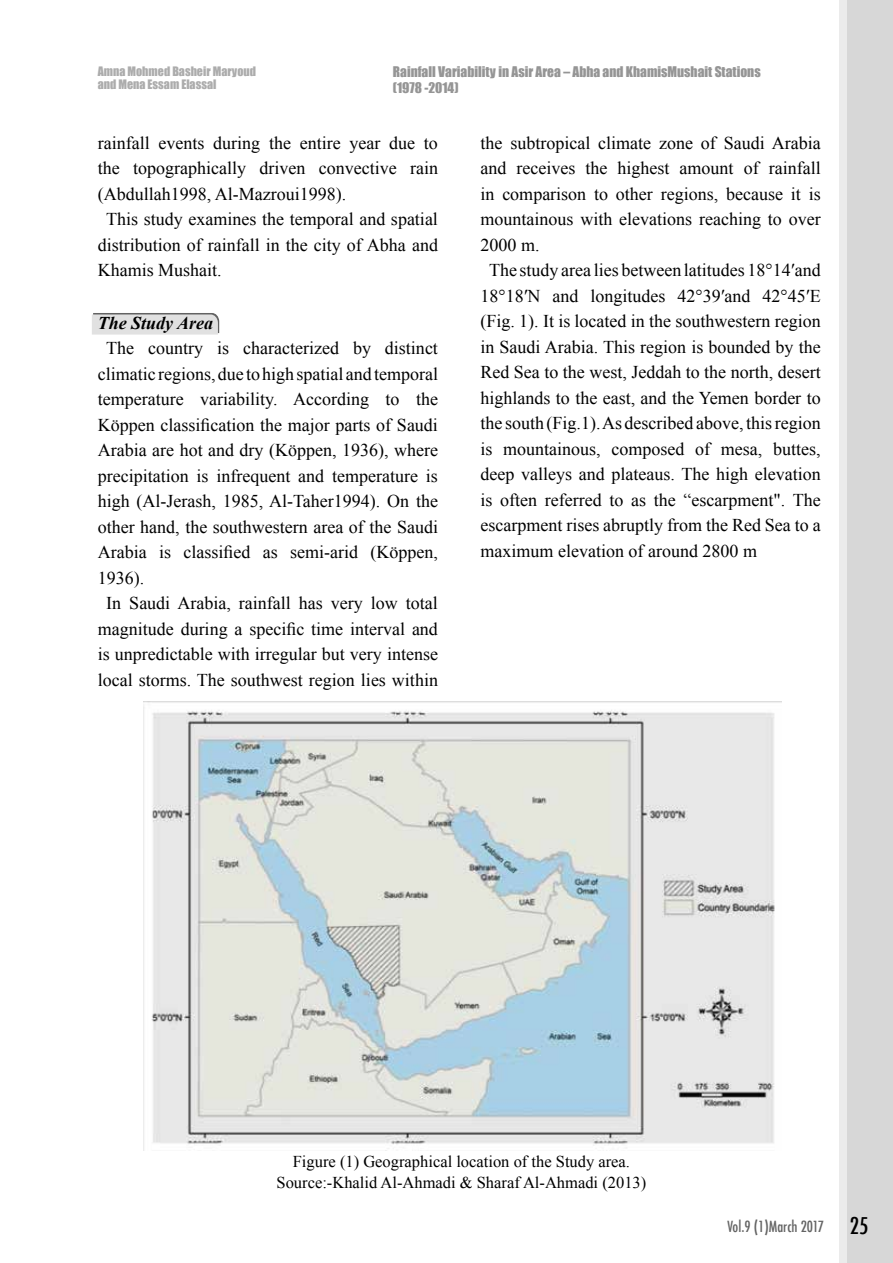
<style>
.page{position:relative;width:893px;height:1263px;background:#fff}
.page>*{position:absolute;margin:0;border:0;box-sizing:border-box;transform-origin:0 0}
.t1{font:18px "Times New Roman";color:#000}
.t2{font:italic 700 18px "Times New Roman";color:#000}
.t3{font:16.5px/21px "Times New Roman";color:#000;text-align:center}
.t4{font:500 condensed 15px "Futura";color:#636363}
.t5{font:13.5px/15.8px "Impact";color:#959595}
.t6{font:12px/12.8px "Impact";color:#acacac}
.s1{font-size:22.5px;color:#000}
</style>
<div class="page">
<div style="left:839px;top:0;width:54px;height:1263px;background:#ebebeb"></div>
<div style="left:847px;top:0;width:46px;height:1263px;background:#d7d7d7"></div>
<svg style="left:92px;top:313px;width:127px;height:22px;background:#d8d8d8"></svg>
<img style="left:144px;top:702px;width:638px;height:447px">
<p class="t6" style="left:98px;top:65px;width:160px">Amna Mohmed Basheir Maryoud and Mena Essam Elassal</p>
<p class="t5" style="left:393px;top:63px;width:369px">Rainfall Variability in Asir Area – Abha and KhamisMushait Stations (1978 -2014)</p>
<p class="t1" style="left:98px;top:130px;width:342px">rainfall events during the entire year due to</p>
<p class="t1" style="left:98px;top:156px;width:342px">the topographically driven convective rain</p>
<p class="t1" style="left:98px;top:181px;width:250px">(Abdullah1998, Al-Mazroui1998).</p>
<p class="t1" style="left:106px;top:207px;width:333px">This study examines the temporal and spatial</p>
<p class="t1" style="left:98px;top:232px;width:342px">distribution of rainfall in the city of Abha and</p>
<p class="t1" style="left:98px;top:258px;width:126px">Khamis Mushait.</p>
<p class="t2" style="left:98px;top:310px;width:117px">The Study Area</p>
<p class="t1" style="left:106px;top:336px;width:333px">The country is characterized by distinct</p>
<p class="t1" style="left:98px;top:362px;width:342px">climatic regions, due to high spatial and temporal</p>
<p class="t1" style="left:98px;top:387px;width:342px">temperature variability. According to the</p>
<p class="t1" style="left:98px;top:413px;width:342px">Köppen classification the major parts of Saudi</p>
<p class="t1" style="left:98px;top:438px;width:342px">Arabia are hot and dry (Köppen, 1936), where</p>
<p class="t1" style="left:98px;top:464px;width:342px">precipitation is infrequent and temperature is</p>
<p class="t1" style="left:98px;top:489px;width:342px">high (Al-Jerash, 1985, Al-Taher1994). On the</p>
<p class="t1" style="left:98px;top:515px;width:342px">other hand, the southwestern area of the Saudi</p>
<p class="t1" style="left:98px;top:540px;width:342px">Arabia is classified as semi-arid (Köppen,</p>
<p class="t1" style="left:98px;top:566px;width:48px">1936).</p>
<p class="t1" style="left:106px;top:591px;width:333px">In Saudi Arabia, rainfall has very low total</p>
<p class="t1" style="left:98px;top:617px;width:342px">magnitude during a specific time interval and</p>
<p class="t1" style="left:98px;top:642px;width:342px">is unpredictable with irregular but very intense</p>
<p class="t1" style="left:98px;top:668px;width:342px">local storms. The southwest region lies within</p>
<p class="t1" style="left:480px;top:130px;width:342px">the subtropical climate zone of Saudi Arabia</p>
<p class="t1" style="left:480px;top:156px;width:342px">and receives the highest amount of rainfall</p>
<p class="t1" style="left:480px;top:181px;width:342px">in comparison to other regions, because it is</p>
<p class="t1" style="left:480px;top:207px;width:342px">mountainous with elevations reaching to over</p>
<p class="t1" style="left:480px;top:232px;width:61px">2000 m.</p>
<p class="t1" style="left:489px;top:258px;width:333px">The study area lies between latitudes 18°14′and</p>
<p class="t1" style="left:480px;top:283px;width:342px">18°18′N and longitudes 42°39′and 42°45′E</p>
<p class="t1" style="left:480px;top:309px;width:342px">(Fig. 1). It is located in the southwestern region</p>
<p class="t1" style="left:480px;top:334px;width:342px">in Saudi Arabia. This region is bounded by the</p>
<p class="t1" style="left:480px;top:360px;width:342px">Red Sea to the west, Jeddah to the north, desert</p>
<p class="t1" style="left:480px;top:385px;width:342px">highlands to the east, and the Yemen border to</p>
<p class="t1" style="left:480px;top:411px;width:342px">the south (Fig.1). As described above, this region</p>
<p class="t1" style="left:480px;top:436px;width:342px">is mountainous, composed of mesa, buttes,</p>
<p class="t1" style="left:480px;top:462px;width:342px">deep valleys and plateaus. The high elevation</p>
<p class="t1" style="left:480px;top:488px;width:342px">is often referred to as the “escarpment". The</p>
<p class="t1" style="left:480px;top:513px;width:342px">escarpment rises abruptly from the Red Sea to a</p>
<p class="t1" style="left:480px;top:539px;width:278px">maximum elevation of around 2800 m</p>
<p class="t3" style="left:276px;top:1151px;width:371px">Figure (1) Geographical location of the Study area.<br>Source:-Khalid Al-Ahmadi &amp; Sharaf Al-Ahmadi (2013)</p>
<p class="t4" style="left:727px;top:1217px;width:142px">Vol.9 (1)March 2017 <span class="s1">25</span></p>
</div>
